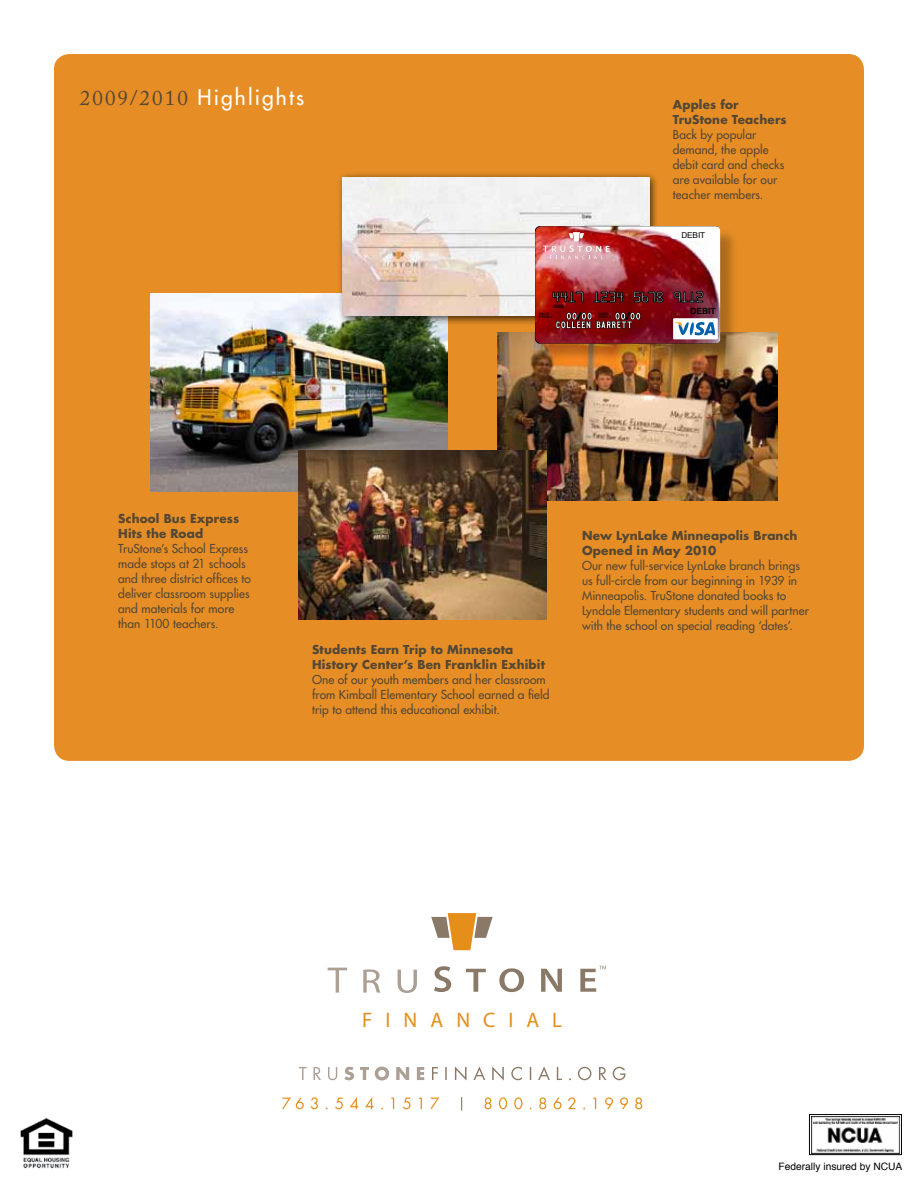
<style>
.page{position:relative;width:918px;height:1188px;background:#fff}
.page>*{position:absolute;margin:0;border:0;box-sizing:border-box;transform-origin:0 0}
.t1{font:21px "Futura";letter-spacing:.1em;color:#fff}
.t2{font:21px "Myriad Pro";letter-spacing:.62em;color:#e58e1a}
.t3{font:12px/15px "Futura";letter-spacing:.005em;color:#544735}
.t4{font:700 12px/15px "Futura";letter-spacing:.01em;color:#544735}
.t5{font:10.2px "Helvetica";color:#000}
.t6{font:700 8.55px "Helvetica";color:#010101}
.t7{font:8.1px "Helvetica";color:#000}
.t8{font:6.15px "Helvetica";color:#000}
.t9{font:700 4.65px "Helvetica";color:#010101}
.t10{font:700 3.3px/3.2px "Helvetica";letter-spacing:.055em;color:#010101}
.s1{font-family:"Adobe Caslon Pro";color:#544735}
</style>
<div class="page">
<div style="left:54px;top:54px;width:810px;height:707px;background:#e68e25;border-radius:16px"></div>
<svg style="left:282px;top:1097px;width:360px;height:14px"></svg>
<svg style="left:432px;top:1066px;width:194px;height:15px"></svg>
<svg style="left:299px;top:1067px;width:125px;height:13px"></svg>
<svg style="left:431px;top:913px;width:62px;height:37px"></svg>
<svg style="left:328px;top:968px;width:19px;height:25px"></svg>
<svg style="left:363px;top:969px;width:17px;height:24px"></svg>
<svg style="left:398px;top:970px;width:19px;height:23px"></svg>
<svg style="left:434px;top:966px;width:17px;height:26px"></svg>
<svg style="left:466px;top:969px;width:20px;height:23px"></svg>
<svg style="left:499px;top:968px;width:25px;height:24px"></svg>
<svg style="left:541px;top:969px;width:21px;height:23px"></svg>
<svg style="left:580px;top:966px;width:26px;height:26px"></svg>
<img style="left:812px;top:1117px;width:88px;height:36px">
<div style="left:809px;top:1114px;width:93px;height:41px;border:1px solid #000"></div>
<img style="left:20px;top:1118px;width:53px;height:51px">
<img style="left:150px;top:293px;width:297px;height:198px">
<img style="left:497px;top:333px;width:280px;height:167px">
<div style="left:337px;top:171px;width:323px;height:155px;background:#000;opacity:.75"></div>
<img style="left:343px;top:177px;width:306px;height:139px">
<img style="left:299px;top:450px;width:247px;height:169px">
<div style="left:537px;top:228px;width:202px;height:134px;background:#000;opacity:.25"></div>
<img style="left:535px;top:226px;width:185px;height:118px">
<h1 class="t1" style="left:80px;top:84px;width:226px"><span class="s1">2009/2010</span> Highlights</h1>
<p class="t9" style="left:554px;top:303px;width:12px">4000</p>
<p class="t10" style="left:539px;top:312px;width:12px">VALID<br>FROM</p>
<p class="t10" style="left:598px;top:313px;width:12px">GOOD<br>THRU</p>
<p class="t4" style="left:673px;top:97px;width:115px">Apples for<br>TruStone Teachers</p>
<p class="t3" style="left:673px;top:127px;width:113px">Back by popular demand, the apple debit card and checks are available for our teacher members.</p>
<p class="t7" style="left:681px;top:229px;width:25px">DEBIT</p>
<p class="t8" style="left:671px;top:231px;width:42px">check card</p>
<p class="t6" style="left:690px;top:304px;width:27px">DEBIT</p>
<p class="t4" style="left:118px;top:510px;width:122px">School Bus Express<br>Hits the Road</p>
<p class="t3" style="left:118px;top:541px;width:134px">TruStone’s School Express made stops at 21 schools and three district offices to deliver classroom supplies and materials for more than 1100 teachers.</p>
<p class="t4" style="left:312px;top:642px;width:234px">Students Earn Trip to Minnesota<br>History Center’s Ben Franklin Exhibit</p>
<p class="t3" style="left:312px;top:672px;width:239px">One of our youth members and her classroom from Kimball Elementary School earned a field trip to attend this educational exhibit.</p>
<p class="t4" style="left:582px;top:528px;width:217px">New LynLake Minneapolis Branch<br>Opened in May 2010</p>
<p class="t3" style="left:582px;top:558px;width:228px">Our new full-service LynLake branch brings us full-circle from our beginning in 1939 in Minneapolis. TruStone donated books to Lyndale Elementary students and will partner with the school on special reading ‘dates’.</p>
<h1 class="t2" style="left:362px;top:1007px;width:201px">FINANCIAL</h1>
<p class="t5" style="left:779px;top:1159px;width:125px">Federally insured by NCUA</p>
</div>
